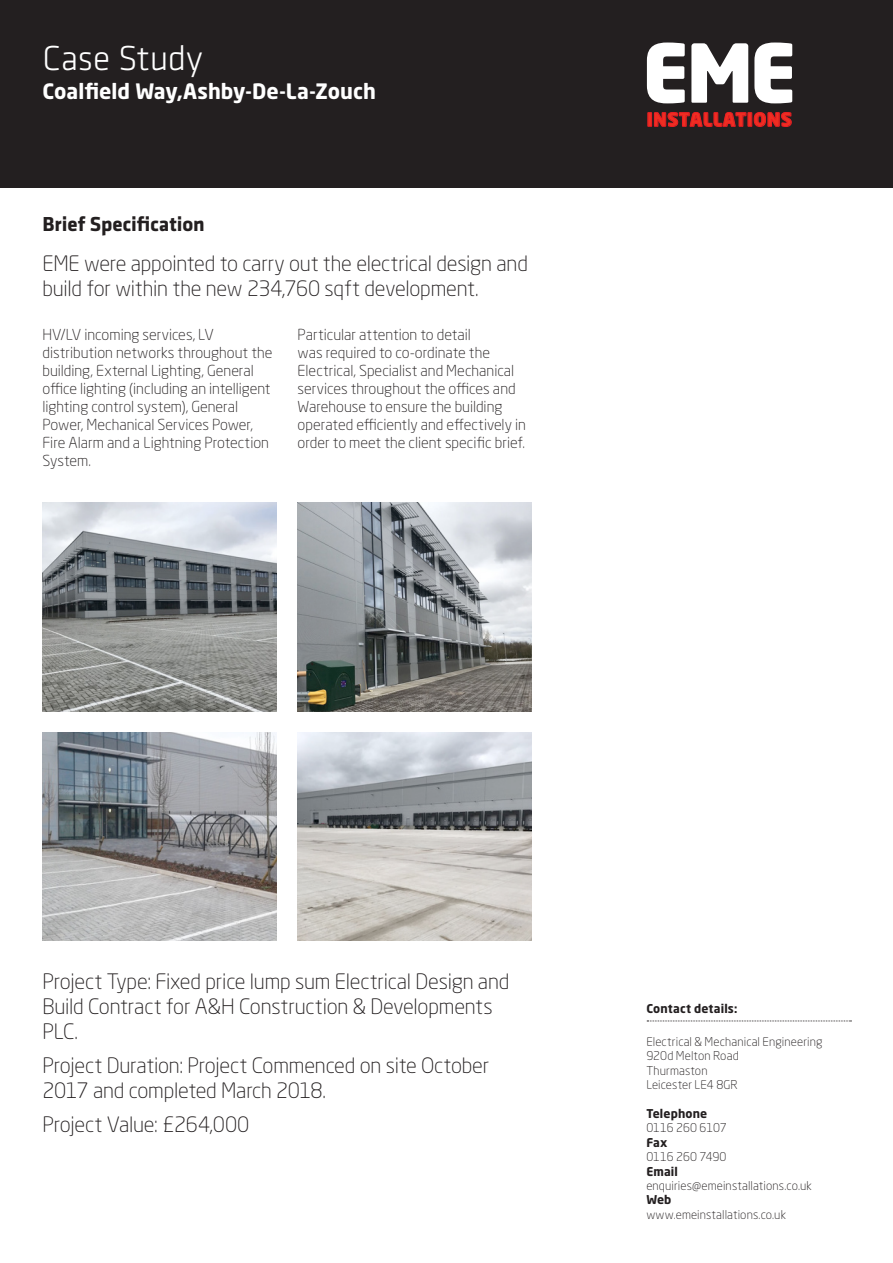
<style>
.page{position:relative;width:893px;height:1263px;background:#fff}
.page>*{position:absolute;margin:0;border:0;box-sizing:border-box;transform-origin:0 0}
.t1{font:300 36px "Klavika Basic";letter-spacing:-.005em;color:#fff}
.t2{font:300 21px/25.2px "Neo Sans Std";letter-spacing:-.01em;color:#231f20}
.t3{font:700 21px "Neo Sans Std";color:#fff}
.t4{font:700 21px "Klavika Basic";letter-spacing:-.005em;color:#231f20}
.t5{font:900 18.3px "Neo Sans Std";letter-spacing:.025em;color:#ee2e22}
.t6{font:300 15px/18px "Neo Sans Std";color:#231f20}
.t7{font:300 12px/14.4px "Neo Sans Std";letter-spacing:.01em;color:#231f20}
.t8{font:700 12px "Neo Sans Std";letter-spacing:.01em;color:#231f20}
</style>
<div class="page">
<div style="left:0;top:0;width:893px;height:187px;background:#231f20"></div>
<svg style="left:647px;top:43px;width:38px;height:60px"></svg>
<svg style="left:691px;top:43px;width:57px;height:60px"></svg>
<svg style="left:754px;top:43px;width:38px;height:60px"></svg>
<div style="left:648px;top:113px;width:4px;height:13px;border:1px solid #ee1d23"></div>
<svg style="left:654px;top:113px;width:92px;height:14px"></svg>
<div style="left:748px;top:113px;width:4px;height:13px;border:1px solid #ee1d23"></div>
<svg style="left:754px;top:113px;width:37px;height:14px"></svg>
<svg style="left:647px;top:1020px;width:204px;height:1px"></svg>
<img style="left:43px;top:503px;width:233px;height:208px">
<img style="left:298px;top:503px;width:233px;height:208px">
<img style="left:43px;top:732px;width:233px;height:209px">
<img style="left:298px;top:732px;width:233px;height:209px">
<h1 class="t1" style="left:43px;top:36px;width:161px">Case Study</h1>
<h2 class="t3" style="left:43px;top:78px;width:335px">Coalfield Way,Ashby-De-La-Zouch</h2>
<h2 class="t4" style="left:43px;top:208px;width:164px">Brief Specification</h2>
<h2 class="t2" style="left:43px;top:251px;width:487px">EME were appointed to carry out the electrical design and build for within the new 234,760 sqft development.</h2>
<p class="t6" style="left:43px;top:326px;width:231px">HV/LV incoming services, LV distribution networks throughout the building, External Lighting, General office lighting (including an intelligent lighting control system), General Power, Mechanical Services Power, Fire Alarm and a Lightning Protection System.</p>
<p class="t6" style="left:298px;top:326px;width:230px">Particular attention to detail<br>was required to co-ordinate the Electrical, Specialist and Mechanical services throughout the offices and Warehouse to ensure the building operated efficiently and effectively in order to meet the client specific brief.</p>
<p class="t5" style="left:647px;top:108px;width:147px">INSTALLATIONS</p>
<h2 class="t2" style="left:43px;top:968px;width:468px">Project Type: Fixed price lump sum Electrical Design and<br>Build Contract for A&amp;H Construction &amp; Developments<br>PLC.</h2>
<h2 class="t2" style="left:43px;top:1052px;width:448px">Project Duration: Project Commenced on site October<br>2017 and completed March 2018.</h2>
<h2 class="t2" style="left:43px;top:1111px;width:208px">Project Value: £264,000</h2>
<p class="t8" style="left:646px;top:1001px;width:93px">Contact details:</p>
<p class="t7" style="left:646px;top:1034px;width:178px">Electrical &amp; Mechanical Engineering<br>920d Melton Road<br>Thurmaston<br>Leicester LE4 8GR</p>
<p class="t8" style="left:646px;top:1106px;width:62px">Telephone</p>
<p class="t7" style="left:646px;top:1121px;width:82px">0116 260 6107</p>
<p class="t8" style="left:646px;top:1134px;width:23px">Fax</p>
<p class="t7" style="left:646px;top:1149px;width:82px">0116 260 7490</p>
<p class="t8" style="left:646px;top:1163px;width:33px">Email</p>
<p class="t7" style="left:646px;top:1178px;width:167px">enquiries@emeinstallations.co.uk</p>
<p class="t8" style="left:646px;top:1192px;width:27px">Web</p>
<p class="t7" style="left:646px;top:1207px;width:141px">www.emeinstallations.co.uk</p>
</div>
